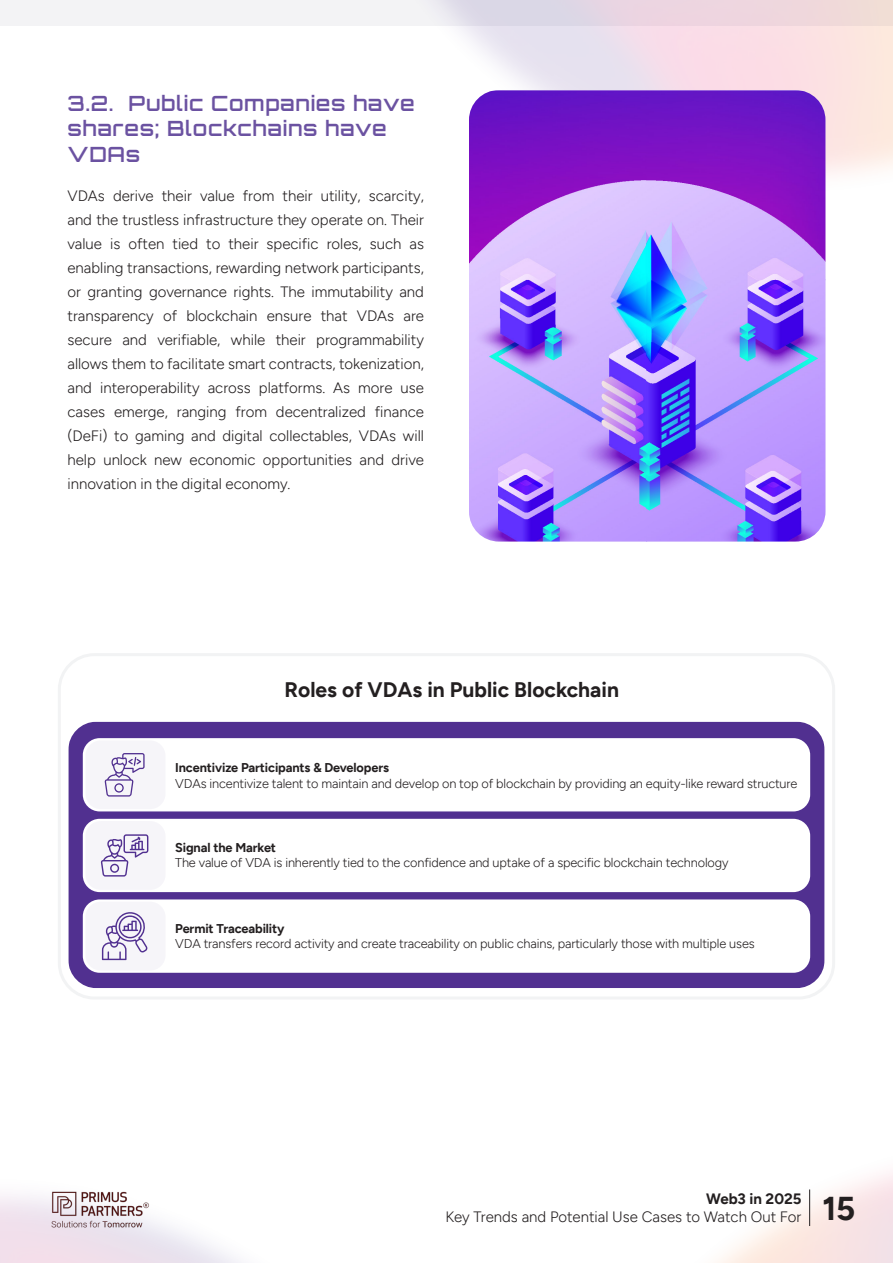
<style>
.page{position:relative;width:893px;height:1263px;background:#fff}
.page>*{position:absolute;margin:0;border:0;box-sizing:border-box;transform-origin:0 0}
.Chapter_Sub_Heading{font:600 21px/25.2px "Orbitron";letter-spacing:.03em;color:#6b52a1}
.Bold_Body{font:700 21px "Oak Sans";color:#231f20}
.Body{font:300 15px/24px "Oak Sans";color:#231f20}
.t1{font:300 12.75px/15.3px "Oak Sans";letter-spacing:-.01em;color:#231f20}
.s1{font-weight:700}
.s2{font-weight:700;font-size:33px}
</style>
<div class="page">
<svg style="left:0;top:0;width:893px;height:25px"></svg>
<hr style="left:809px;top:1189px;width:1px;height:37px;background:#231f20">
<img style="left:35px;top:1187px;width:124px;height:50px">
<img style="left:469px;top:90px;width:356px;height:451px">
<svg style="left:68px;top:722px;width:757px;height:266px;background:#563693"></svg>
<div style="left:83px;top:899px;width:727px;height:74px;background:#fff;border-radius:17px"></div>
<div style="left:83px;top:819px;width:727px;height:73px;background:#fff;border-radius:17px"></div>
<div style="left:83px;top:738px;width:727px;height:73px;background:#fff;border-radius:17px"></div>
<div style="left:85px;top:902px;width:81px;height:68px;background:#f6f5f9;border-radius:15px"></div>
<div style="left:85px;top:821px;width:81px;height:69px;background:#f6f5f9;border-radius:15px"></div>
<div style="left:85px;top:740px;width:81px;height:69px;background:#f6f5f9;border-radius:15px"></div>
<svg style="left:105px;top:753px;width:40px;height:43px"></svg>
<svg style="left:101px;top:834px;width:47px;height:42px"></svg>
<svg style="left:102px;top:912px;width:46px;height:48px"></svg>
<div style="left:58px;top:653px;width:777px;height:346px;border:3px solid #f2f3f4;border-radius:35px"></div>
<p class="Chapter_Sub_Heading" style="left:68px;top:91px;width:349px">3.2. Public Companies have shares; Blockchains have<br>VDAs</p>
<p class="Body" style="left:68px;top:183px;width:358px;text-align:justify">VDAs derive their value from their utility, scarcity, and the trustless infrastructure they operate on. Their value is often tied to their specific roles, such as enabling transactions, rewarding network participants, or granting governance rights. The immutability and transparency of blockchain ensure that VDAs are secure and verifiable, while their programmability allows them to facilitate smart contracts, tokenization, and interoperability across platforms. As more use cases emerge, ranging from decentralized finance (DeFi) to gaming and digital collectables, VDAs will help unlock new economic opportunities and drive innovation in the digital economy.</p>
<p class="Bold_Body" style="left:285px;top:677px;width:336px">Roles of VDAs in Public Blockchain</p>
<p class="t1" style="left:175px;top:760px;width:624px"><span class="s1">Incentivize Participants &amp; Developers<br></span>VDAs incentivize talent to maintain and develop on top of blockchain by providing an equity-like reward structure</p>
<p class="t1" style="left:175px;top:840px;width:555px"><span class="s1">Signal the Market<br></span>The value of VDA is inherently tied to the confidence and uptake of a specific blockchain technology</p>
<p class="t1" style="left:175px;top:920px;width:581px"><span class="s1">Permit Traceability<br></span>VDA transfers record activity and create traceability on public chains, particularly those with multiple uses</p>
<p class="Body" style="left:445px;top:1189px;width:412px;line-height:18px;text-indent:261px"><span class="s1">Web3 in 2025<br></span>Key Trends and Potential Use Cases to Watch Out For <span class="s2">15</span></p>
</div>
